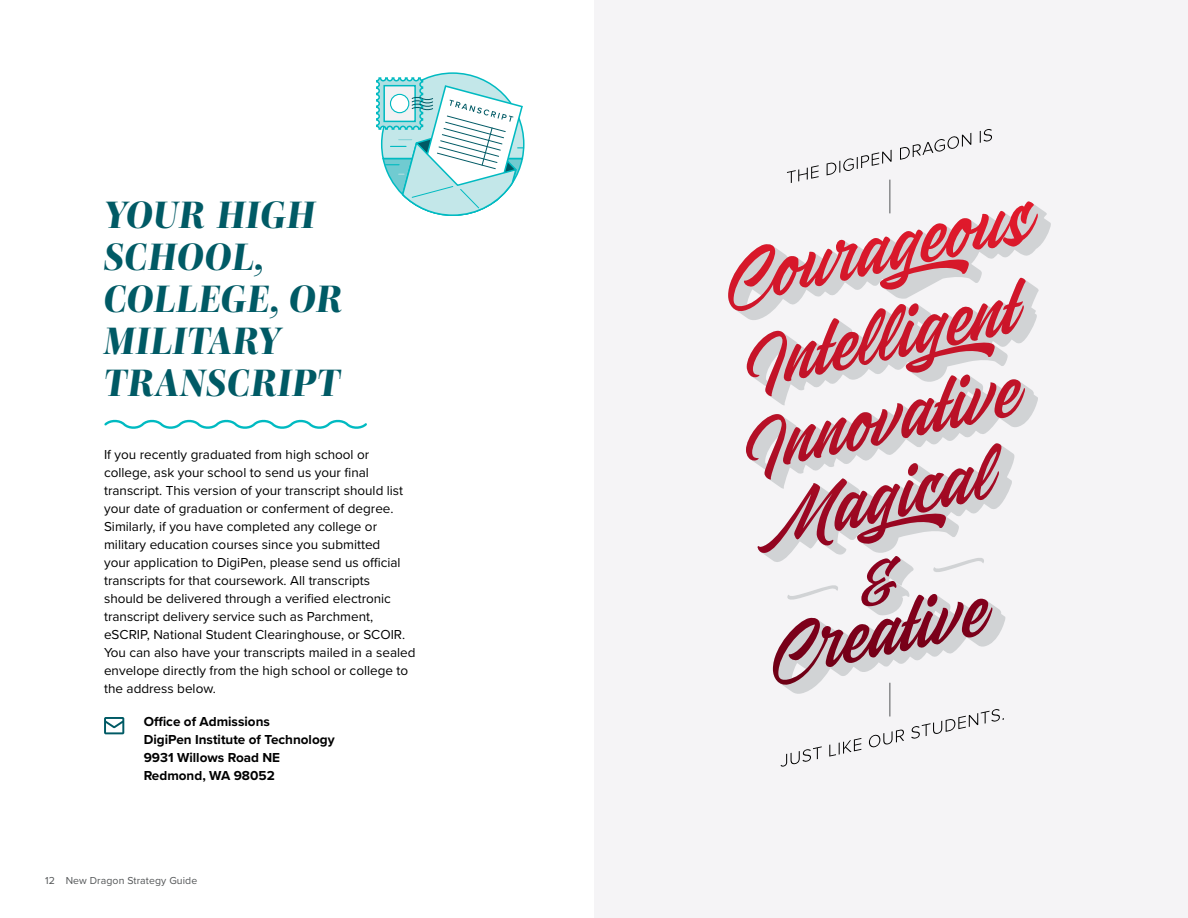
<style>
.page{position:relative;width:1188px;height:918px;background:#fff}
.page>*{position:absolute;margin:0;border:0;box-sizing:border-box;transform-origin:0 0}
.h1-dark-teal{font:italic 800 39px/42px "Mencken Std Head";letter-spacing:.01em;color:#005a65}
.body{font:13.5px/18px "Proxima Nova";color:#000}
.body-2{font:700 13.5px/18px "Proxima Nova";color:#000}
.t1{font:10.5px "Proxima Nova";letter-spacing:.01em;color:#535557}
</style>
<div class="page">
<svg style="left:376px;top:72px;width:149px;height:144px"></svg>
<svg style="left:104px;top:419px;width:263px;height:10px"></svg>
<svg style="left:104px;top:717px;width:20px;height:17px"></svg>
<div style="left:594px;top:0;width:594px;height:918px;background:#f5f4f6"></div>
<svg style="left:787px;top:165px;width:32px;height:18px"></svg>
<svg style="left:827px;top:150px;width:65px;height:25px"></svg>
<svg style="left:900px;top:133px;width:71px;height:27px"></svg>
<svg style="left:980px;top:129px;width:12px;height:14px"></svg>
<hr style="left:890px;top:180px;width:1px;height:33px;background:#535557">
<svg style="left:781px;top:746px;width:41px;height:21px"></svg>
<svg style="left:829px;top:738px;width:32px;height:19px"></svg>
<svg style="left:869px;top:729px;width:35px;height:19px"></svg>
<svg style="left:911px;top:709px;width:93px;height:30px"></svg>
<svg style="left:728px;top:201px;width:323px;height:493px"></svg>
<hr style="left:890px;top:683px;width:1px;height:33px;background:#535557">
<h1 class="h1-dark-teal" style="left:104px;top:193px;width:240px">YOUR HIGH<br>SCHOOL,<br>COLLEGE, OR<br>MILITARY<br>TRANSCRIPT</h1>
<p class="body" style="left:104px;top:445px;width:313px">If you recently graduated from high school or college, ask your school to send us your final transcript. This version of your transcript should list your date of graduation or conferment of degree.<br>Similarly, if you have completed any college or military education courses since you submitted<br>your application to DigiPen, please send us official transcripts for that coursework. All transcripts<br>should be delivered through a verified electronic transcript delivery service such as Parchment, eSCRIP, National Student Clearinghouse, or SCOIR.<br>You can also have your transcripts mailed in a sealed envelope directly from the high school or college to the address below.</p>
<p class="body-2" style="left:144px;top:712px;width:192px">Office of Admissions<br>DigiPen Institute of Technology<br>9931 Willows Road NE<br>Redmond, WA 98052</p>
<p class="t1" style="left:45px;top:873px;width:154px">12 New Dragon Strategy Guide</p>
</div>
